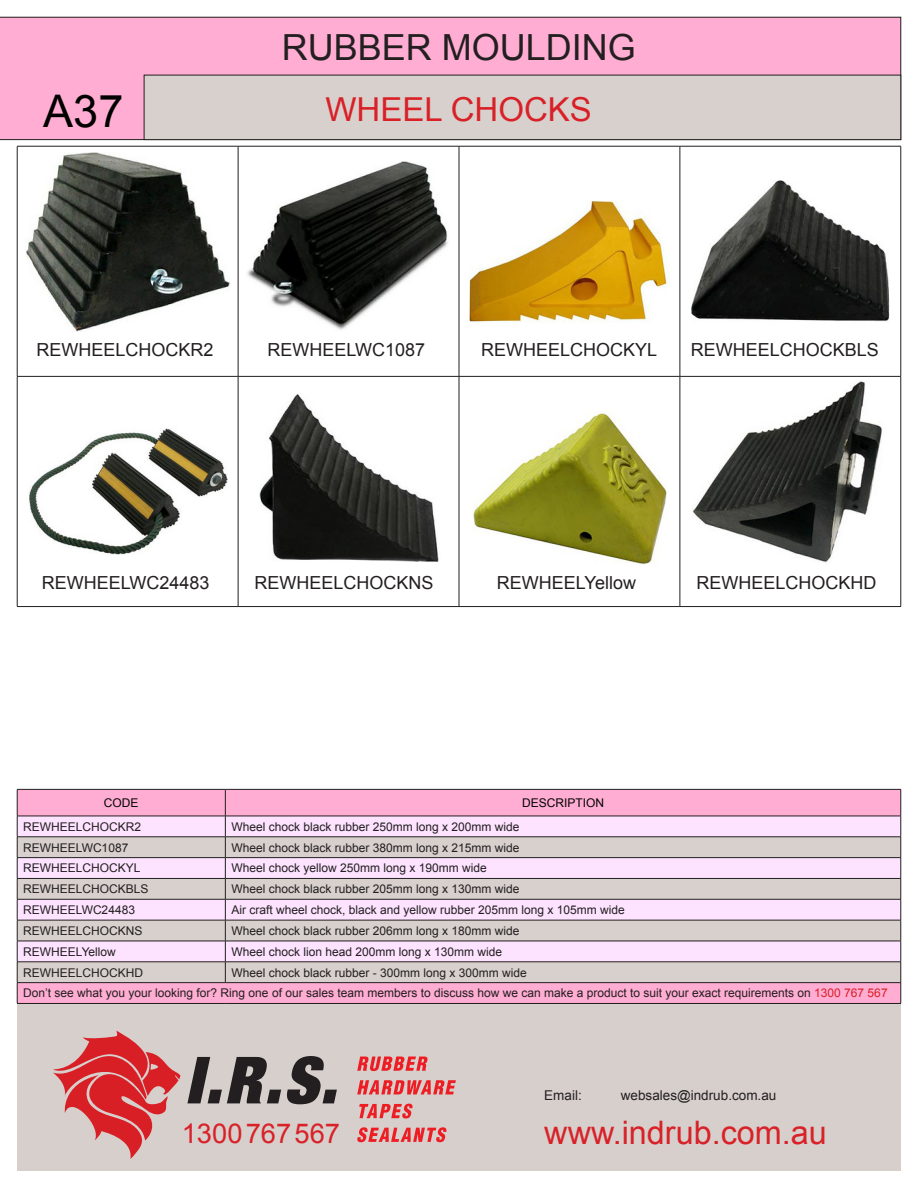
<style>
.page{position:relative;width:918px;height:1188px;background:#fff}
.page>*{position:absolute;margin:0;border:0;box-sizing:border-box;transform-origin:0 0}
.t1{font:45px "Arial";color:#000}
.t2{font:36px "Arial";color:#231f20}
.t3{font:33px "Arial";color:#d92027}
.t4{font:32.4px "Arial";color:#d92128}
.t5{font:27.3px "Arial";color:#d92128}
.t6{font:18px "Arial";color:#231f20}
.t7{font:13.5px "Arial";color:#231f20}
.t8{font:12px "Arial";color:#231f20}
.t9{font:12px "Arial";color:#040503}
.s1{color:#d92027}
</style>
<div class="page">
<div style="left:0;top:17px;width:901px;height:123px;background:#ffadd3"></div>
<div style="left:17px;top:1003px;width:884px;height:168px;background:#d6cfcc"></div>
<svg style="left:53px;top:1031px;width:128px;height:128px"></svg>
<svg style="left:357px;top:1057px;width:71px;height:14px"></svg>
<svg style="left:357px;top:1080px;width:99px;height:14px"></svg>
<svg style="left:359px;top:1104px;width:54px;height:15px"></svg>
<svg style="left:357px;top:1127px;width:89px;height:15px"></svg>
<svg style="left:187px;top:1057px;width:94px;height:46px"></svg>
<svg style="left:287px;top:1056px;width:50px;height:48px"></svg>
<div style="left:144px;top:75px;width:757px;height:65px;background:#d7d0cd"></div>
<div style="left:144px;top:75px;width:757px;height:65px;border:1px solid #231f20"></div>
<hr style="left:17px;top:146px;width:221px;height:1px;background:#231f20">
<hr style="left:17px;top:146px;width:1px;height:230px;background:#231f20">
<hr style="left:238px;top:146px;width:221px;height:1px;background:#231f20">
<hr style="left:238px;top:146px;width:1px;height:230px;background:#231f20">
<hr style="left:459px;top:146px;width:221px;height:1px;background:#231f20">
<hr style="left:459px;top:146px;width:1px;height:230px;background:#231f20">
<hr style="left:680px;top:146px;width:221px;height:1px;background:#231f20">
<hr style="left:680px;top:146px;width:1px;height:230px;background:#231f20">
<hr style="left:901px;top:146px;width:1px;height:230px;background:#231f20">
<hr style="left:17px;top:376px;width:221px;height:1px;background:#231f20">
<hr style="left:17px;top:377px;width:1px;height:229px;background:#231f20">
<hr style="left:238px;top:376px;width:221px;height:1px;background:#231f20">
<hr style="left:238px;top:377px;width:1px;height:229px;background:#231f20">
<hr style="left:459px;top:376px;width:221px;height:1px;background:#231f20">
<hr style="left:459px;top:377px;width:1px;height:229px;background:#231f20">
<hr style="left:680px;top:376px;width:221px;height:1px;background:#231f20">
<hr style="left:680px;top:377px;width:1px;height:229px;background:#231f20">
<hr style="left:901px;top:377px;width:1px;height:229px;background:#231f20">
<hr style="left:17px;top:606px;width:221px;height:1px;background:#231f20">
<hr style="left:238px;top:606px;width:221px;height:1px;background:#231f20">
<hr style="left:459px;top:606px;width:221px;height:1px;background:#231f20">
<hr style="left:680px;top:606px;width:221px;height:1px;background:#231f20">
<hr style="left:17px;top:1003px;width:208px;height:1px;background:#231f20">
<hr style="left:225px;top:1003px;width:676px;height:1px;background:#231f20">
<hr style="left:17px;top:789px;width:208px;height:1px;background:#231f20">
<hr style="left:225px;top:789px;width:676px;height:1px;background:#231f20">
<svg style="left:17px;top:790px;width:885px;height:213px;background:#e5c7d9"></svg>
<hr style="left:17px;top:837px;width:208px;height:1px;background:#231f20">
<hr style="left:225px;top:837px;width:676px;height:1px;background:#231f20">
<img style="left:26px;top:152px;width:204px;height:179px">
<img style="left:247px;top:162px;width:201px;height:168px">
<img style="left:469px;top:200px;width:198px;height:122px">
<img style="left:691px;top:180px;width:198px;height:141px">
<img style="left:29px;top:428px;width:199px;height:127px">
<img style="left:259px;top:394px;width:180px;height:167px">
<img style="left:473px;top:413px;width:194px;height:152px">
<img style="left:692px;top:381px;width:191px;height:182px">
<h2 class="t2" style="left:282px;top:24px;width:356px">RUBBER MOULDING</h2>
<p class="t1" style="left:43px;top:82px;width:82px">A37</p>
<h3 class="t3" style="left:325px;top:88px;width:268px">WHEEL CHOCKS</h3>
<p class="t6" style="left:36px;top:338px;width:179px">REWHEELCHOCKR2</p>
<p class="t6" style="left:267px;top:338px;width:159px">REWHEELWC1087</p>
<p class="t6" style="left:481px;top:338px;width:178px">REWHEELCHOCKYL</p>
<p class="t6" style="left:691px;top:338px;width:190px">REWHEELCHOCKBLS</p>
<p class="t6" style="left:42px;top:571px;width:169px">REWHEELWC24483</p>
<p class="t6" style="left:255px;top:571px;width:181px">REWHEELCHOCKNS</p>
<p class="t6" style="left:497px;top:571px;width:141px">REWHEELYellow</p>
<p class="t6" style="left:696px;top:571px;width:181px">REWHEELCHOCKHD</p>
<p class="t9" style="left:104px;top:795px;width:36px">CODE</p>
<p class="t9" style="left:522px;top:795px;width:84px">DESCRIPTION</p>
<p class="t8" style="left:23px;top:819px;width:120px">REWHEELCHOCKR2</p>
<p class="t8" style="left:231px;top:819px;width:290px">Wheel chock black rubber 250mm long x 200mm wide</p>
<p class="t8" style="left:23px;top:840px;width:107px">REWHEELWC1087</p>
<p class="t8" style="left:231px;top:840px;width:290px">Wheel chock black rubber 380mm long x 215mm wide</p>
<p class="t8" style="left:23px;top:860px;width:119px">REWHEELCHOCKYL</p>
<p class="t8" style="left:231px;top:860px;width:257px">Wheel chock yellow 250mm long x 190mm wide</p>
<p class="t8" style="left:23px;top:881px;width:127px">REWHEELCHOCKBLS</p>
<p class="t8" style="left:231px;top:881px;width:290px">Wheel chock black rubber 205mm long x 130mm wide</p>
<p class="t8" style="left:23px;top:902px;width:113px">REWHEELWC24483</p>
<p class="t8" style="left:231px;top:902px;width:395px">Air craft wheel chock, black and yellow rubber 205mm long x 105mm wide</p>
<p class="t8" style="left:23px;top:923px;width:121px">REWHEELCHOCKNS</p>
<p class="t8" style="left:231px;top:923px;width:290px">Wheel chock black rubber 206mm long x 180mm wide</p>
<p class="t8" style="left:23px;top:944px;width:94px">REWHEELYellow</p>
<p class="t8" style="left:231px;top:944px;width:272px">Wheel chock lion head 200mm long x 130mm wide</p>
<p class="t8" style="left:23px;top:965px;width:121px">REWHEELCHOCKHD</p>
<p class="t8" style="left:231px;top:965px;width:297px">Wheel chock black rubber - 300mm long x 300mm wide</p>
<p class="t8" style="left:23px;top:985px;width:866px">Don’t see what you your looking for? Ring one of our sales team members to discuss how we can make a product to suit your exact requirements on <span class="s1">1300 767 567</span></p>
<h3 class="t5" style="left:182px;top:1115px;width:160px">1300 767 567</h3>
<p class="t7" style="left:544px;top:1087px;width:39px">Email:</p>
<p class="t7" style="left:621px;top:1087px;width:157px">websales@indrub.com.au</p>
<h3 class="t4" style="left:544px;top:1111px;width:284px">www.indrub.com.au</h3>
</div>
